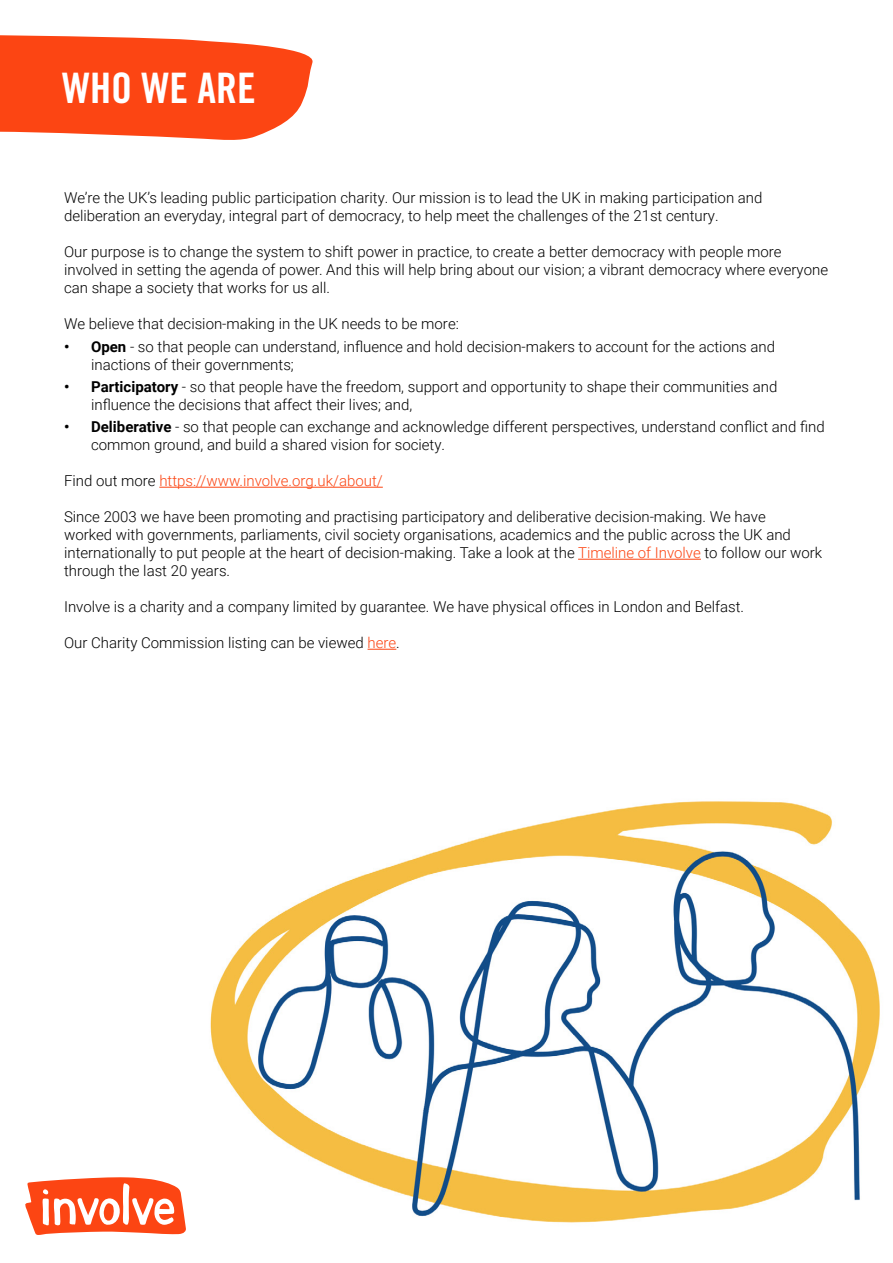
<style>
.page{position:relative;width:893px;height:1263px;background:#fff}
.page>*{position:absolute;margin:0;border:0;box-sizing:border-box;transform-origin:0 0}
.t1{font:42px "Trade Gothic Bold Cond Twenty";color:#fff}
.t2{font:300 15px/18px "Roboto";color:#000}
.t3{font:300 15px "Roboto";color:#fc4513}
.s1{font-weight:700}
.s2{color:#000}
.s3{color:#fc4513}
</style>
<div class="page">
<svg style="left:25px;top:1177px;width:132px;height:58px"></svg>
<svg style="left:0;top:35px;width:313px;height:105px;background:#fc5c31"></svg>
<img style="left:157px;top:801px;width:723px;height:434px">
<hr style="left:159px;top:487px;width:224px;height:1px;background:#fc4513">
<hr style="left:578px;top:559px;width:123px;height:1px;background:#fc4513">
<svg style="left:368px;top:649px;width:28px;height:1px"></svg>
<h1 class="t1" style="left:62px;top:63px;width:195px">WHO WE ARE</h1>
<p class="t2" style="left:64px;top:188px;width:700px">We’re the UK’s leading public participation charity. Our mission is to lead the UK in making participation and deliberation an everyday, integral part of democracy, to help meet the challenges of the 21st century.</p>
<p class="t2" style="left:64px;top:242px;width:766px">Our purpose is to change the system to shift power in practice, to create a better democracy with people more involved in setting the agenda of power. And this will help bring about our vision; a vibrant democracy where everyone can shape a society that works for us all.</p>
<p class="t2" style="left:64px;top:314px;width:396px">We believe that decision-making in the UK needs to be more:</p>
<p class="t2" style="left:91px;top:337px;width:686px;text-indent:-27px"><span class="s1">• Open</span> - so that people can understand, influence and hold decision-makers to account for the actions and inactions of their governments;</p>
<p class="t2" style="left:91px;top:377px;width:688px;text-indent:-27px"><span class="s1">• Participatory</span> - so that people have the freedom, support and opportunity to shape their communities and influence the decisions that affect their lives; and,</p>
<p class="t2" style="left:91px;top:417px;width:735px;text-indent:-27px"><span class="s1">• Deliberative</span> - so that people can exchange and acknowledge different perspectives, understand conflict and find common ground, and build a shared vision for society.</p>
<p class="t3" style="left:64px;top:470px;width:320px"><span class="s2">Find out more</span> https://www.involve.org.uk/about/</p>
<p class="t2" style="left:64px;top:507px;width:760px">Since 2003 we have been promoting and practising participatory and deliberative decision-making. We have<br>worked with governments, parliaments, civil society organisations, academics and the public across the UK and internationally to put people at the heart of decision-making. Take a look at the <span class="s3">Timeline of Involve</span> to follow our work through the last 20 years.</p>
<p class="t2" style="left:64px;top:597px;width:682px">Involve is a charity and a company limited by guarantee. We have physical offices in London and Belfast.</p>
<p class="t2" style="left:64px;top:633px;width:337px">Our Charity Commission listing can be viewed <span class="s3">here</span>.</p>
</div>
